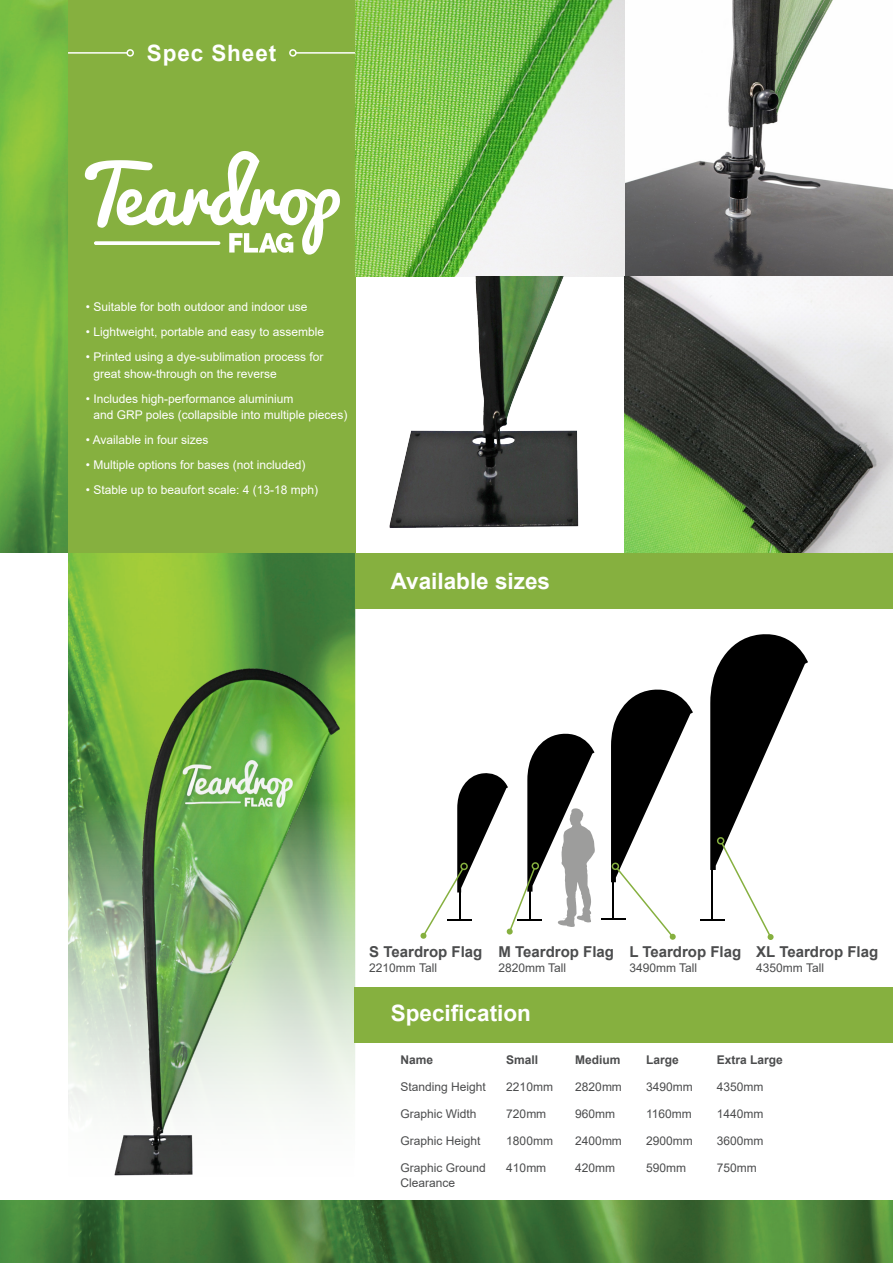
<style>
.page{position:relative;width:893px;height:1263px;background:#fff}
.page>*{position:absolute;margin:0;border:0;box-sizing:border-box;transform-origin:0 0}
.t1{font:700 22.5px "Arial";color:#fff}
.t2{font:700 22.5px "Arial";letter-spacing:.04em;color:#fff}
.t3{font:700 15px "Arial";color:#4b4c4d}
.t4{font:12px/16.5px "Arial";color:#fff}
.Specs{font:12px/14.4px "Arial";color:#4b4c4d}
.Specs-2{font:700 12px "Arial";color:#4b4c4d}
</style>
<div class="page">
<img style="left:68px;top:553px;width:287px;height:561px">
<img style="left:0;top:1200px;width:893px;height:63px">
<img style="left:0;top:0;width:68px;height:553px">
<div style="left:68px;top:1px;width:287px;height:552px;background:#86b03f"></div>
<svg style="left:85px;top:151px;width:255px;height:104px"></svg>
<svg style="left:94px;top:241px;width:126px;height:4px"></svg>
<hr style="left:68px;top:52px;width:59px;height:2px;background:#fff">
<div style="left:126px;top:49px;width:8px;height:8px;border:2px solid #fff;border-radius:50%"></div>
<hr style="left:296px;top:52px;width:59px;height:2px;background:#fff">
<div style="left:289px;top:49px;width:8px;height:8px;border:2px solid #fff;border-radius:50%"></div>
<img style="left:355px;top:0;width:538px;height:553px">
<img style="left:103px;top:625px;width:253px;height:551px">
<div style="left:355px;top:987px;width:538px;height:56px;background:#86b03f"></div>
<svg style="left:420px;top:733px;width:175px;height:206px"></svg>
<svg style="left:601px;top:689px;width:92px;height:251px"></svg>
<svg style="left:700px;top:634px;width:108px;height:301px"></svg>
<div style="left:717px;top:837px;width:7px;height:8px;border:2px solid #86b03f;border-radius:50%"></div>
<div style="left:767px;top:934px;width:7px;height:6px;background:#86b03f;border-radius:50%"></div>
<div style="left:355px;top:553px;width:538px;height:55px;background:#86b03f"></div>
<p class="t2" style="left:147px;top:37px;width:131px">Spec Sheet</p>
<p class="t4" style="left:86px;top:299px;width:223px">• Suitable for both outdoor and indoor use</p>
<p class="t4" style="left:86px;top:324px;width:240px">• Lightweight, portable and easy to assemble</p>
<p class="t4" style="left:93px;top:349px;width:232px;text-indent:-8px">• Printed using a dye-sublimation process for great show-through on the reverse</p>
<p class="t4" style="left:93px;top:390px;width:255px;text-indent:-8px">• Includes high-performance aluminium<br>and GRP poles (collapsible into multiple pieces)</p>
<p class="t4" style="left:86px;top:432px;width:124px">• Available in four sizes</p>
<p class="t4" style="left:86px;top:457px;width:221px">• Multiple options for bases (not included)</p>
<p class="t4" style="left:86px;top:482px;width:234px">• Stable up to beaufort scale: 4 (13-18 mph)</p>
<p class="t1" style="left:391px;top:565px;width:161px">Available sizes</p>
<p class="t3" style="left:369px;top:941px;width:115px">S Teardrop Flag</p>
<p class="Specs" style="left:369px;top:960px;width:69px">2210mm Tall</p>
<p class="t3" style="left:498px;top:941px;width:117px">M Teardrop Flag</p>
<p class="Specs" style="left:498px;top:960px;width:69px">2820mm Tall</p>
<p class="t3" style="left:629px;top:941px;width:113px">L Teardrop Flag</p>
<p class="Specs" style="left:629px;top:960px;width:69px">3490mm Tall</p>
<p class="t3" style="left:756px;top:941px;width:123px">XL Teardrop Flag</p>
<p class="Specs" style="left:756px;top:960px;width:69px">4350mm Tall</p>
<p class="t1" style="left:391px;top:998px;width:142px">Specification</p>
<p class="Specs-2" style="left:400px;top:1051px;width:34px">Name</p>
<p class="Specs" style="left:400px;top:1079px;width:87px">Standing Height</p>
<p class="Specs" style="left:400px;top:1106px;width:78px">Graphic Width</p>
<p class="Specs" style="left:400px;top:1134px;width:82px">Graphic Height</p>
<p class="Specs" style="left:400px;top:1161px;width:87px">Graphic Ground<br>Clearance</p>
<p class="Specs-2" style="left:506px;top:1051px;width:34px">Small</p>
<p class="Specs" style="left:506px;top:1079px;width:48px">2210mm</p>
<p class="Specs" style="left:506px;top:1106px;width:42px">720mm</p>
<p class="Specs" style="left:506px;top:1134px;width:48px">1800mm</p>
<p class="Specs" style="left:506px;top:1161px;width:42px">410mm</p>
<p class="Specs-2" style="left:575px;top:1051px;width:47px">Medium</p>
<p class="Specs" style="left:575px;top:1079px;width:48px">2820mm</p>
<p class="Specs" style="left:575px;top:1106px;width:42px">960mm</p>
<p class="Specs" style="left:575px;top:1134px;width:48px">2400mm</p>
<p class="Specs" style="left:575px;top:1161px;width:42px">420mm</p>
<p class="Specs-2" style="left:646px;top:1051px;width:34px">Large</p>
<p class="Specs" style="left:646px;top:1079px;width:48px">3490mm</p>
<p class="Specs" style="left:646px;top:1106px;width:47px">1160mm</p>
<p class="Specs" style="left:646px;top:1134px;width:48px">2900mm</p>
<p class="Specs" style="left:646px;top:1161px;width:42px">590mm</p>
<p class="Specs-2" style="left:717px;top:1051px;width:68px">Extra Large</p>
<p class="Specs" style="left:717px;top:1079px;width:48px">4350mm</p>
<p class="Specs" style="left:717px;top:1106px;width:48px">1440mm</p>
<p class="Specs" style="left:717px;top:1134px;width:48px">3600mm</p>
<p class="Specs" style="left:717px;top:1161px;width:42px">750mm</p>
</div>
